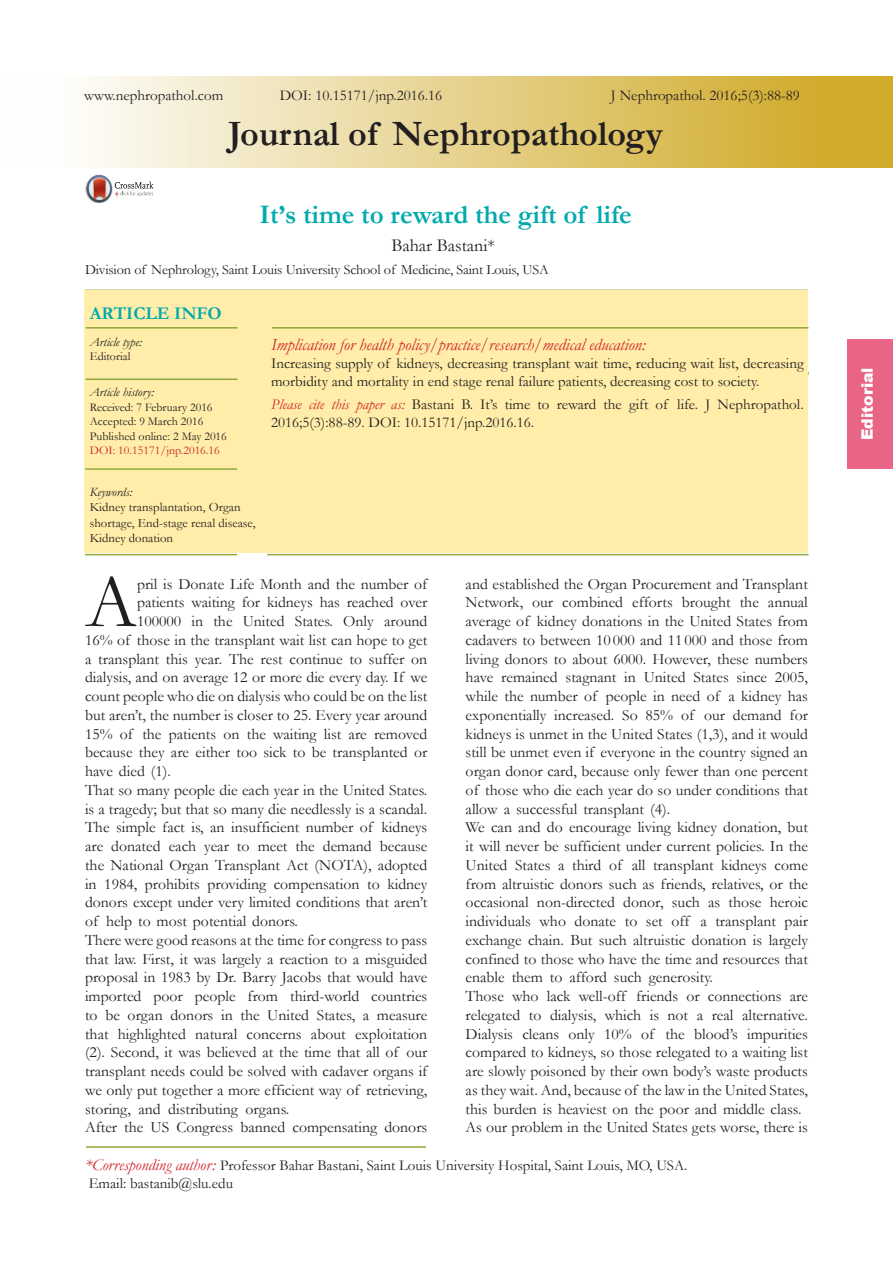
<style>
.page{position:relative;width:893px;height:1263px;background:#fff}
.page>*{position:absolute;margin:0;border:0;box-sizing:border-box;transform-origin:0 0}
.t1{font:75.9px "Garamond";color:#231f20}
.t2{font:700 36px "Garamond";color:#231f20}
.t3{font:700 27px "Garamond";color:#00aaad}
.t4{font:18px "Garamond";color:#231f20}
.t5{font:700 18px "Garamond";color:#00aaad}
.t6{font:italic 17.25px "Garamond";color:#d1232a}
.t7{font:15.75px/18.8px "Garamond";color:#231f20;text-align:justify}
.t8{font:900 15.75px "Arial";color:#fff}
.t9{font:15px/18px "Garamond";color:#231f20}
.t10{font:14.25px "Garamond";letter-spacing:-.01em;color:#231f20}
.t11{font:12.75px/15.3px "Garamond";color:#231f20}
.t12{font:italic 12.75px "Garamond";color:#231f20}
.t13{font:12px "Garamond";color:#231f20}
.t14{font:12px "Garamond";color:#d1232a}
.s1{font-style:italic;color:#d1232a}
.s2{font-style:italic;font-size:16.5px;color:#d1232a}
</style>
<div class="page">
<div style="left:0;top:76px;width:893px;height:92px;background:linear-gradient(to right,#fff,#cea51c)"></div>
<hr style="left:86px;top:1146px;width:340px;height:2px;background:#90a83d">
<img style="left:85px;top:174px;width:17px;height:22px">
<svg style="left:87px;top:175px;width:67px;height:27px"></svg>
<hr style="left:267px;top:554px;width:541px;height:1px;background:#90a83d">
<hr style="left:85px;top:554px;width:152px;height:1px;background:#90a83d">
<div style="left:848px;top:339px;width:45px;height:129px;background:#e86586"></div>
<hr style="left:85px;top:290px;width:723px;height:1px;background:#90a83d">
<div style="left:85px;top:291px;width:723px;height:262px;background:#ffeda9"></div>
<hr style="left:86px;top:327px;width:151px;height:2px;background:#90a83d">
<hr style="left:272px;top:327px;width:536px;height:2px;background:#90a83d">
<hr style="left:86px;top:378px;width:151px;height:2px;background:#90a83d">
<hr style="left:85px;top:468px;width:152px;height:2px;background:#90a83d">
<p class="t9" style="left:84px;top:85px;width:141px">www.nephropathol.com</p>
<p class="t9" style="left:280px;top:85px;width:164px">DOI: 10.15171/jnp.2016.16</p>
<p class="t9" style="left:611px;top:85px;width:190px">J Nephropathol. 2016;5(3):88-89</p>
<p class="t2" style="left:228px;top:109px;width:436px">Journal of Nephropathology</p>
<p class="t3" style="left:260px;top:196px;width:374px">It’s time to reward the gift of life</p>
<p class="t4" style="left:391px;top:233px;width:105px">Bahar Bastani*</p>
<p class="t10" style="left:85px;top:259px;width:465px">Division of Nephrology, Saint Louis University School of Medicine, Saint Louis, USA</p>
<p class="t5" style="left:90px;top:301px;width:134px">ARTICLE INFO</p>
<p class="t12" style="left:90px;top:333px;width:54px">Article type:</p>
<p class="t13" style="left:90px;top:348px;width:42px">Editorial</p>
<p class="t12" style="left:90px;top:384px;width:66px">Article history:</p>
<p class="t13" style="left:90px;top:399px;width:124px">Received: 7 February 2016</p>
<p class="t13" style="left:90px;top:413px;width:115px">Accepted: 9 March 2016</p>
<p class="t13" style="left:90px;top:428px;width:139px">Published online: 2 May 2016</p>
<p class="t14" style="left:90px;top:442px;width:132px">DOI: 10.15171/jnp.2016.16</p>
<p class="t12" style="left:90px;top:483px;width:44px">Keywords:</p>
<p class="t11" style="left:90px;top:499px;width:167px">Kidney transplantation, Organ shortage, End-stage renal disease,</p>
<p class="t11" style="left:90px;top:530px;width:85px">Kidney donation</p>
<p class="t6" style="left:271px;top:333px;width:376px">Implication for health policy/practice/research/medical education:</p>
<p class="t9" style="left:271px;top:354px;width:534px">Increasing supply of kidneys, decreasing transplant wait time, reducing wait list, decreasing morbidity and mortality in end stage renal failure patients, decreasing cost to society.</p>
<p class="t9" style="left:271px;top:395px;width:534px"><span class="s1">Please cite this paper as:</span> Bastani B. It’s time to reward the gift of life. J Nephropathol.<br>2016;5(3):88-89. DOI: 10.15171/jnp.2016.16.</p>
<p class="t1" style="left:86px;top:551px;width:53px">A</p>
<p class="t7" style="left:137px;top:574px;width:292px">pril is Donate Life Month and the number of</p>
<p class="t7" style="left:137px;top:593px;width:292px">patients waiting for kidneys has reached over</p>
<p class="t7" style="left:137px;top:611px;width:292px">100000 in the United States. Only around</p>
<p class="t7" style="left:85px;top:630px;width:344px">16% of those in the transplant wait list can hope to get</p>
<p class="t7" style="left:85px;top:649px;width:344px">a transplant this year. The rest continue to suffer on</p>
<p class="t7" style="left:85px;top:668px;width:344px">dialysis, and on average 12 or more die every day. If we</p>
<p class="t7" style="left:85px;top:686px;width:344px">count people who die on dialysis who could be on the list</p>
<p class="t7" style="left:85px;top:705px;width:344px">but aren’t, the number is closer to 25. Every year around</p>
<p class="t7" style="left:85px;top:724px;width:344px">15% of the patients on the waiting list are removed</p>
<p class="t7" style="left:85px;top:743px;width:344px">because they are either too sick to be transplanted or</p>
<p class="t7" style="left:85px;top:761px;width:87px">have died (1).</p>
<p class="t7" style="left:85px;top:780px;width:344px">That so many people die each year in the United States. is a tragedy; but that so many die needlessly is a scandal.<br>The simple fact is, an insufficient number of kidneys are donated each year to meet the demand because the National Organ Transplant Act (NOTA), adopted in 1984, prohibits providing compensation to kidney donors except under very limited conditions that aren’t of help to most potential donors.</p>
<p class="t7" style="left:85px;top:930px;width:344px">There were good reasons at the time for congress to pass that law. First, it was largely a reaction to a misguided proposal in 1983 by Dr. Barry Jacobs that would have imported poor people from third-world countries to be organ donors in the United States, a measure that highlighted natural concerns about exploitation (2). Second, it was believed at the time that all of our transplant needs could be solved with cadaver organs if we only put together a more efficient way of retrieving, storing, and distributing organs.</p>
<p class="t7" style="left:85px;top:1118px;width:344px">After the US Congress banned compensating donors</p>
<p class="t7" style="left:466px;top:574px;width:344px">and established the Organ Procurement and Transplant Network, our combined efforts brought the annual average of kidney donations in the United States from cadavers to between 10 000 and 11 000 and those from living donors to about 6000. However, these numbers have remained stagnant in United States since 2005, while the number of people in need of a kidney has exponentially increased. So 85% of our demand for kidneys is unmet in the United States (1,3), and it would still be unmet even if everyone in the country signed an organ donor card, because only fewer than one percent of those who die each year do so under conditions that allow a successful transplant (4).</p>
<p class="t7" style="left:466px;top:818px;width:344px">We can and do encourage living kidney donation, but it will never be sufficient under current policies. In the United States a third of all transplant kidneys come from altruistic donors such as friends, relatives, or the occasional non-directed donor, such as those heroic individuals who donate to set off a transplant pair exchange chain. But such altruistic donation is largely confined to those who have the time and resources that enable them to afford such generosity.</p>
<p class="t7" style="left:466px;top:986px;width:344px">Those who lack well-off friends or connections are relegated to dialysis, which is not a real alternative.<br>Dialysis cleans only 10% of the blood’s impurities compared to kidneys, so those relegated to a waiting list are slowly poisoned by their own body’s waste products as they wait. And, because of the law in the United States, this burden is heaviest on the poor and middle class.</p>
<p class="t7" style="left:466px;top:1118px;width:344px">As our problem in the United States gets worse, there is</p>
<p class="t9" style="left:85px;top:1156px;width:604px"><span class="s2">*Corresponding author:</span> Professor Bahar Bastani, Saint Louis University Hospital, Saint Louis, MO, USA.</p>
<p class="t9" style="left:89px;top:1174px;width:146px">Email: bastanib@slu.edu</p>
<p class="t8" style="left:856px;top:440px;width:74px;rotate:-90deg">Editorial</p>
</div>
